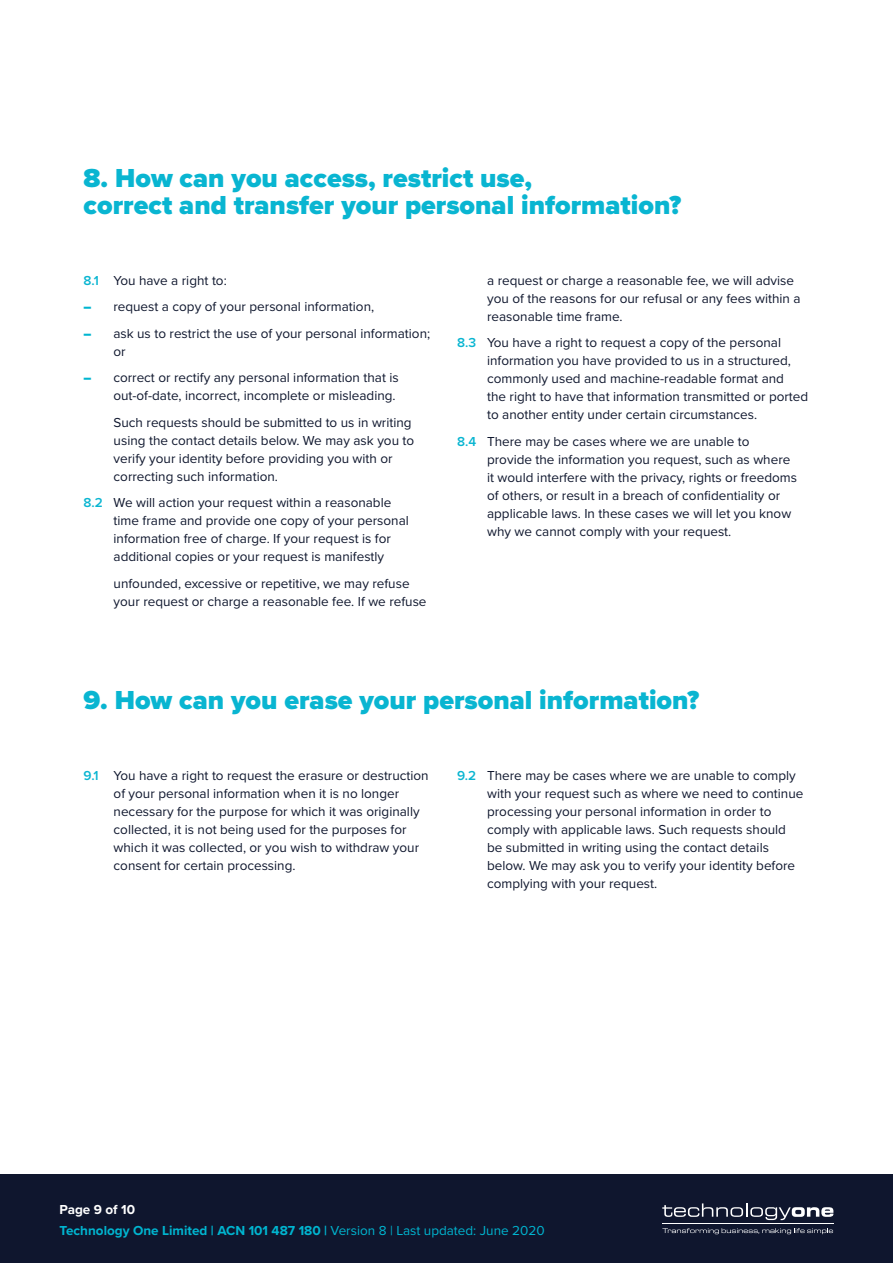
<style>
.page{position:relative;width:893px;height:1263px;background:#fff}
.page>*{position:absolute;margin:0;border:0;box-sizing:border-box;transform-origin:0 0}
.t1{font:900 27px/27px "Proxima Nova";color:#09b5d1}
.t2{font:13.5px/18px "Proxima Nova";color:#0f172e}
.t3{font:700 13.5px/20.7px "Proxima Nova";color:#00b5d0}
.s1{font-weight:600;color:#09b5d1}
.s2{font-weight:900;color:#00b5d0}
.s3{color:#fff}
.s4{font-weight:400}
</style>
<div class="page">
<div style="left:0;top:1175px;width:893px;height:88px;background:#0f162e"></div>
<svg style="left:662px;top:1203px;width:171px;height:17px"></svg>
<hr style="left:662px;top:1223px;width:171px;height:1px;background:#fff">
<svg style="left:662px;top:1228px;width:171px;height:6px"></svg>
<h1 class="t1" style="left:84px;top:165px;width:599px">8. How can you access, restrict use,<br>correct and transfer your personal information?</h1>
<p class="t2" style="left:84px;top:271px;width:145px"><span class="s1">8.1</span> You have a right to:</p>
<p class="t2" style="left:84px;top:297px;width:292px"><span class="s2">–</span> request a copy of your personal information,</p>
<p class="t2" style="left:113px;top:324px;width:318px;text-indent:-30px"><span class="s2">–</span> ask us to restrict the use of your personal information; or</p>
<p class="t2" style="left:84px;top:368px;width:317px;text-align:right"><span class="s2">–</span> correct or rectify any personal information that is out-of-date, incorrect, incomplete or misleading.</p>
<p class="t2" style="left:114px;top:413px;width:302px">Such requests should be submitted to us in writing using the contact details below. We may ask you to verify your identity before providing you with or correcting such information.</p>
<p class="t2" style="left:114px;top:493px;width:297px;text-indent:-30px"><span class="s1">8.2</span> We will action your request within a reasonable time frame and provide one copy of your personal information free of charge. If your request is for additional copies or your request is manifestly</p>
<p class="t2" style="left:114px;top:573px;width:314px">unfounded, excessive or repetitive, we may refuse your request or charge a reasonable fee. If we refuse</p>
<p class="t2" style="left:487px;top:270px;width:315px">a request or charge a reasonable fee, we will advise you of the reasons for our refusal or any fees within a reasonable time frame.</p>
<p class="t2" style="left:487px;top:333px;width:323px;text-indent:-30px"><span class="s1">8.3</span> You have a right to request a copy of the personal information you have provided to us in a structured, commonly used and machine-readable format and<br>the right to have that information transmitted or ported to another entity under certain circumstances.</p>
<p class="t2" style="left:487px;top:431px;width:311px;text-indent:-30px"><span class="s1">8.4</span> There may be cases where we are unable to provide the information you request, such as where it would interfere with the privacy, rights or freedoms of others, or result in a breach of confidentiality or applicable laws. In these cases we will let you know why we cannot comply with your request.</p>
<h1 class="t1" style="left:84px;top:687px;width:617px">9. How can you erase your personal information?</h1>
<p class="t2" style="left:114px;top:765px;width:317px;text-indent:-30px"><span class="s1">9.1</span> You have a right to request the erasure or destruction of your personal information when it is no longer necessary for the purpose for which it was originally collected, it is not being used for the purposes for which it was collected, or you wish to withdraw your consent for certain processing.</p>
<p class="t2" style="left:487px;top:765px;width:318px;text-indent:-30px"><span class="s1">9.2</span> There may be cases where we are unable to comply with your request such as where we need to continue processing your personal information in order to comply with applicable laws. Such requests should be submitted in writing using the contact details below. We may ask you to verify your identity before complying with your request.</p>
<p class="t3" style="left:60px;top:1199px;width:487px"><span class="s3">Page 9 of 10<br></span>Technology One Limited | ACN 101 487 180 | <span class="s4">Version 8 | Last updated: June 2020</span></p>
</div>
